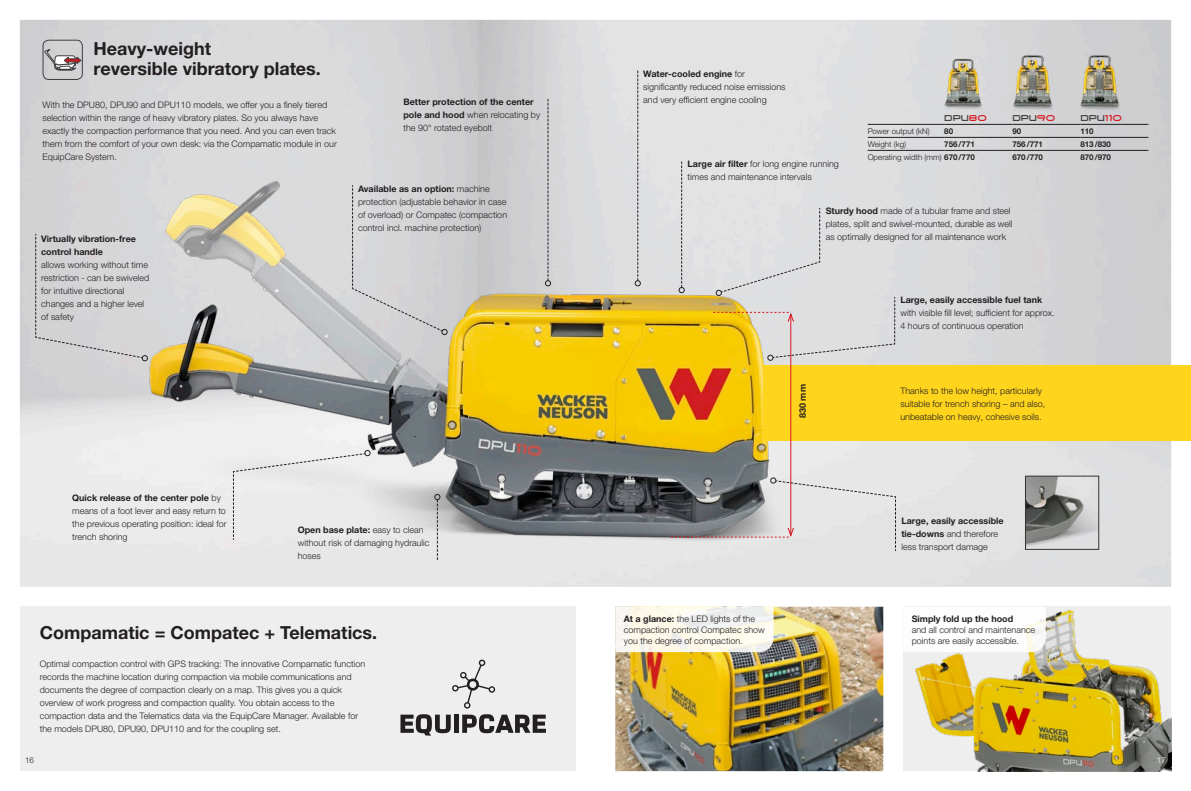
<style>
.page{position:relative;width:1191px;height:791px;background:#fff}
.page>*{position:absolute;margin:0;border:0;box-sizing:border-box;transform-origin:0 0}
.t1{font:700 18px/20px "Helvetica Neue LTW1 G";color:#231f20}
.t2{font:300 9px/13px "Helvetica Neue LTW1 G";color:#231f20}
.t3{font:700 9px/13px "Helvetica Neue LTW1 G";color:#231f20}
.t4{font:9px "Wacker Neuson";color:#3e3e3f}
.t5{font:300 8px "Helvetica Neue LTW1 G";color:#231f20}
.t6{font:700 8px "Helvetica Neue LTW1 G";color:#231f20}
.t7{font:300 8px "Helvetica Neue LTW1 G";color:#fff}
.s1{font-weight:300}
.s2{font-weight:700}
.s3{color:#d7171f}
</style>
<div class="page">
<img style="left:20px;top:20px;width:1151px;height:567px">
<div style="left:20px;top:607px;width:555px;height:164px;background:#eeeeef"></div>
<img style="left:92px;top:175px;width:716px;height:412px">
<div style="left:763px;top:365px;width:428px;height:76px;background:#fed41d"></div>
<svg style="left:452px;top:659px;width:43px;height:49px"></svg>
<svg style="left:400px;top:714px;width:51px;height:21px"></svg>
<div style="left:454px;top:715px;width:5px;height:18px;background:#231f20"></div>
<svg style="left:462px;top:714px;width:84px;height:19px"></svg>
<img style="left:615px;top:607px;width:268px;height:164px">
<img style="left:903px;top:607px;width:268px;height:164px">
<img style="left:1073px;top:51px;width:51px;height:61px">
<img style="left:1006px;top:51px;width:51px;height:61px">
<img style="left:938px;top:54px;width:48px;height:57px">
<hr style="left:790px;top:314px;width:1px;height:221px;background:#d7171f">
<img style="left:1027px;top:478px;width:70px;height:70px">
<div style="left:1025px;top:476px;width:74px;height:74px;border:1px solid #231f20"></div>
<div style="left:43px;top:40px;width:40px;height:40px;border:1px solid #3e3e3f;border-radius:6px"></div>
<svg style="left:44px;top:49px;width:37px;height:32px"></svg>
<div style="left:35px;top:234px;width:113px;height:127px;background:#d6d4d6"></div>
<div style="left:352px;top:185px;width:95px;height:150px;background:#d6d6d6"></div>
<svg style="left:545px;top:99px;width:6px;height:187px"></svg>
<svg style="left:635px;top:71px;width:5px;height:215px"></svg>
<svg style="left:679px;top:162px;width:5px;height:131px"></svg>
<svg style="left:713px;top:208px;width:182px;height:152px;background:#dedacb"></svg>
<svg style="left:671px;top:478px;width:225px;height:73px;background:#bab9ba"></svg>
<div style="left:233px;top:450px;width:137px;height:90px;background:#ebebeb"></div>
<svg style="left:434px;top:494px;width:6px;height:66px"></svg>
<hr style="left:867px;top:124px;width:77px;height:1px;background:#231f20">
<hr style="left:944px;top:124px;width:68px;height:1px;background:#231f20">
<hr style="left:1012px;top:124px;width:68px;height:1px;background:#231f20">
<hr style="left:1080px;top:124px;width:68px;height:1px;background:#231f20">
<hr style="left:867px;top:137px;width:77px;height:1px;background:#231f20">
<hr style="left:944px;top:137px;width:68px;height:1px;background:#231f20">
<hr style="left:1012px;top:137px;width:68px;height:1px;background:#231f20">
<hr style="left:1080px;top:137px;width:68px;height:1px;background:#231f20">
<hr style="left:867px;top:150px;width:77px;height:1px;background:#231f20">
<hr style="left:944px;top:150px;width:68px;height:1px;background:#231f20">
<hr style="left:1012px;top:150px;width:68px;height:1px;background:#231f20">
<hr style="left:1080px;top:150px;width:68px;height:1px;background:#231f20">
<svg style="left:615px;top:607px;width:158px;height:45px"></svg>
<svg style="left:903px;top:607px;width:142px;height:45px"></svg>
<h1 class="t1" style="left:94px;top:39px;width:229px">Heavy-weight<br>reversible vibratory plates.</h1>
<p class="t2" style="left:43px;top:98px;width:296px">With the DPU80, DPU90 and DPU110 models, we offer you a finely tiered selection within the range of heavy vibratory plates. So you always have exactly the compaction performance that you need. And you can even track them from the comfort of your own desk: via the Compamatic module in our EquipCare System.</p>
<p class="t3" style="left:41px;top:232px;width:96px">Virtually vibration-free control handle</p>
<p class="t2" style="left:41px;top:258px;width:110px">allows working without time restriction - can be swiveled for intuitive directional changes and a higher level of safety</p>
<p class="t3" style="left:403px;top:96px;width:138px">Better protection of the center pole and hood <span class="s1">when relocating by the 90° rotated eyebolt</span></p>
<p class="t2" style="left:358px;top:182px;width:151px"><span class="s2">Available as an option:</span> machine protection (adjustable behavior in case of overload) or Compatec (compaction control incl. machine protection)</p>
<p class="t2" style="left:72px;top:491px;width:156px"><span class="s2">Quick release of the center pole</span> by means of a foot lever and easy return to the previous operating position: ideal for trench shoring</p>
<p class="t2" style="left:298px;top:523px;width:133px"><span class="s2">Open base plate:</span> easy to clean without risk of damaging hydraulic hoses</p>
<h1 class="t1" style="left:40px;top:623px;width:339px">Compamatic = Compatec + Telematics.</h1>
<p class="t2" style="left:40px;top:657px;width:327px">Optimal compaction control with GPS tracking: The innovative Compamatic function records the machine location during compaction via mobile communications and documents the degree of compaction clearly on a map. This gives you a quick overview of work progress and compaction quality. You obtain access to the compaction data and the Telematics data via the EquipCare Manager. Available for the models DPU80, DPU90, DPU110 and for the coupling set.</p>
<p class="t2" style="left:643px;top:67px;width:144px"><span class="s2">Water-cooled engine</span> for significantly reduced noise emissions and very efficient engine cooling</p>
<p class="t2" style="left:687px;top:157px;width:153px"><span class="s2">Large air filter</span> for long engine running times and maintenance intervals</p>
<p class="t4" style="left:944px;top:113px;width:44px">DPU<span class="s3">80</span></p>
<p class="t4" style="left:1012px;top:113px;width:44px">DPU<span class="s3">90</span></p>
<p class="t4" style="left:1080px;top:113px;width:43px">DPU<span class="s3">110</span></p>
<p class="t5" style="left:867px;top:126px;width:64px">Power output (kN)</p>
<p class="t6" style="left:944px;top:126px;width:10px">80</p>
<p class="t6" style="left:1012px;top:126px;width:10px">90</p>
<p class="t6" style="left:1080px;top:126px;width:15px">110</p>
<p class="t5" style="left:867px;top:139px;width:40px">Weight (kg)</p>
<p class="t6" style="left:944px;top:139px;width:32px">756/771</p>
<p class="t6" style="left:1012px;top:139px;width:32px">756/771</p>
<p class="t6" style="left:1080px;top:139px;width:32px">813/830</p>
<p class="t5" style="left:867px;top:152px;width:109px">Operating width (mm) <span class="s2">670/770</span></p>
<p class="t6" style="left:1012px;top:152px;width:32px">670/770</p>
<p class="t6" style="left:1080px;top:152px;width:32px">870/970</p>
<p class="t2" style="left:825px;top:204px;width:188px"><span class="s2">Sturdy hood</span> made of a tubular frame and steel plates, split and swivel-mounted, durable as well as optimally designed for all maintenance work</p>
<p class="t3" style="left:796px;top:418px;width:35px;rotate:-90deg">830 mm</p>
<p class="t3" style="left:900px;top:294px;width:143px">Large, easily accessible fuel tank</p>
<p class="t2" style="left:900px;top:307px;width:156px">with visible fill level; sufficient for approx.<br>4 hours of continuous operation</p>
<p class="t2" style="left:900px;top:384px;width:147px">Thanks to the low height, particularly suitable for trench shoring – and also,</p>
<p class="t2" style="left:900px;top:410px;width:143px">unbeatable on heavy, cohesive soils.</p>
<p class="t3" style="left:901px;top:514px;width:104px">Large, easily accessible tie-downs <span class="s1">and therefore less transport damage</span></p>
<p class="t2" style="left:624px;top:613px;width:143px;line-height:11px"><span class="s2">At a glance:</span> the LED lights of the compaction control Compatec show you the degree of compaction.</p>
<p class="t3" style="left:911px;top:612px;width:103px">Simply fold up the hood</p>
<p class="t2" style="left:911px;top:624px;width:125px;line-height:11px">and all control and maintenance points are easily accessible.</p>
<p class="t5" style="left:25px;top:755px;width:10px">16</p>
<p class="t7" style="left:1157px;top:755px;width:10px">17</p>
</div>
